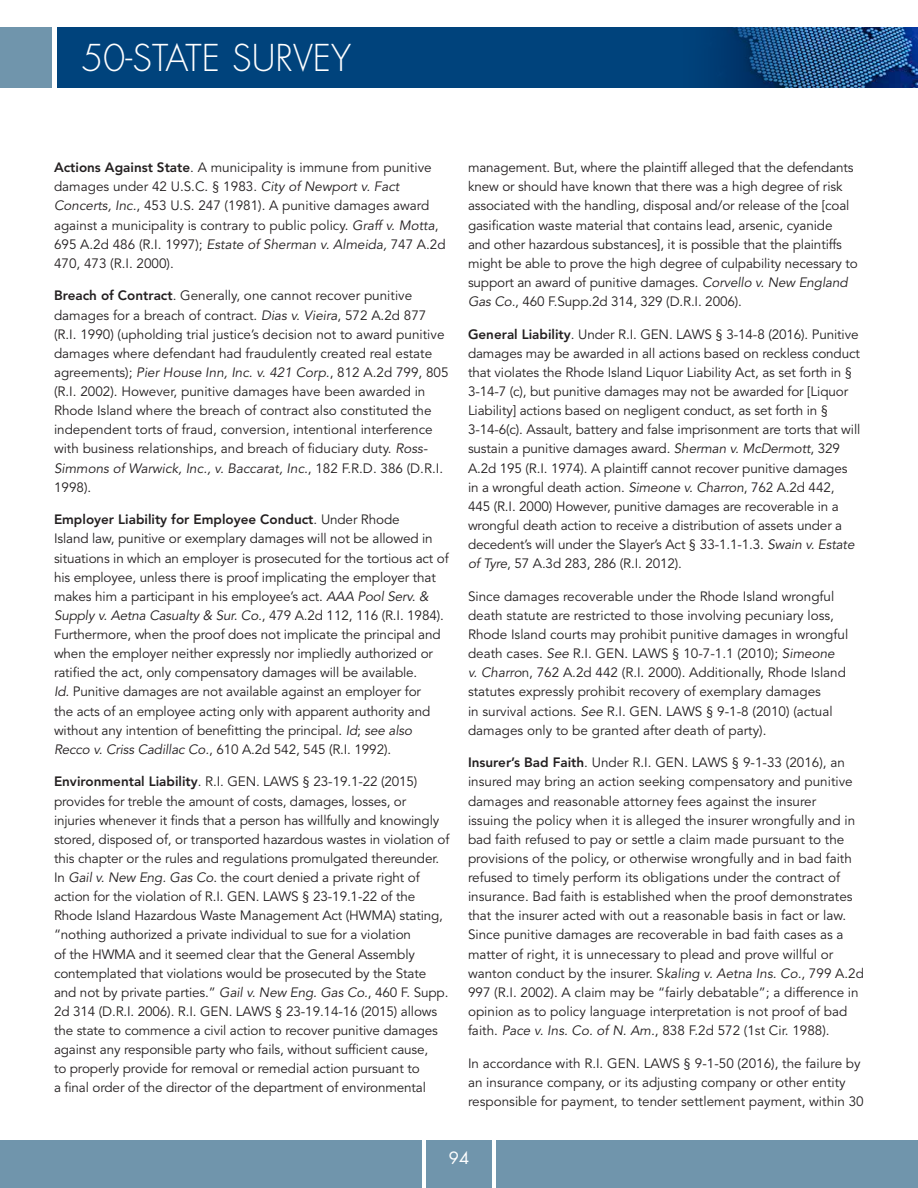
<style>
.page{position:relative;width:918px;height:1188px;background:#fff}
.page>*{position:absolute;margin:0;border:0;box-sizing:border-box;transform-origin:0 0}
.t1{font:300 36px "Futura Std";color:#fff}
.t2{font:16.5px "Futura Std";color:#fff}
.Body_Base{font:13.5px/19.2px "Avenir LT Std";letter-spacing:-.01em;color:#231f20}
.s1{font-weight:800}
.s2{font-style:italic}
</style>
<div class="page">
<div style="left:497px;top:1141px;width:421px;height:47px;background:#7095ac"></div>
<div style="left:426px;top:1141px;width:66px;height:47px;background:#7095ac"></div>
<div style="left:0;top:1141px;width:421px;height:47px;background:#7095ac"></div>
<div style="left:0;top:27px;width:52px;height:61px;background:#7095ac"></div>
<div style="left:57px;top:27px;width:861px;height:61px;background:#00437c"></div>
<img style="left:716px;top:27px;width:202px;height:61px">
<h1 class="t1" style="left:81px;top:36px;width:272px">50-STATE SURVEY</h1>
<p class="Body_Base" style="left:54px;top:158px;width:393px"><span class="s1">Actions Against State</span>. A municipality is immune from punitive damages under 42 U.S.C. § 1983. <span class="s2">City of Newport v. Fact Concerts, Inc.</span>, 453 U.S. 247 (1981). A punitive damages award against a municipality is contrary to public policy. <span class="s2">Graff v. Motta</span>, 695 A.2d 486 (R.I. 1997); <span class="s2">Estate of Sherman v. Almeida,</span> 747 A.2d 470, 473 (R.I. 2000).</p>
<p class="Body_Base" style="left:54px;top:287px;width:396px"><span class="s1">Breach of Contract</span>. Generally, one cannot recover punitive damages for a breach of contract. <span class="s2">Dias v. Vieira</span>, 572 A.2d 877 (R.I. 1990) (upholding trial justice’s decision not to award punitive damages where defendant had fraudulently created real estate agreements); <span class="s2">Pier House Inn, Inc. v. 421 Corp.</span>, 812 A.2d 799, 805 (R.I. 2002). However, punitive damages have been awarded in Rhode Island where the breach of contract also constituted the independent torts of fraud, conversion, intentional interference with business relationships, and breach of fiduciary duty. <span class="s2">Ross-Simmons of Warwick, Inc., v. Baccarat, Inc.</span>, 182 F.R.D. 386 (D.R.I.<br>1998).</p>
<p class="Body_Base" style="left:54px;top:510px;width:396px"><span class="s1">Employer Liability for Employee Conduct</span>. Under Rhode<br>Island law, punitive or exemplary damages will not be allowed in situations in which an employer is prosecuted for the tortious act of his employee, unless there is proof implicating the employer that makes him a participant in his employee’s act. <span class="s2">AAA Pool Serv. &amp; Supply v. Aetna Casualty &amp; Sur. Co.</span>, 479 A.2d 112, 116 (R.I. 1984).<br>Furthermore, when the proof does not implicate the principal and when the employer neither expressly nor impliedly authorized or ratified the act, only compensatory damages will be available.<br><span class="s2">Id.</span> Punitive damages are not available against an employer for<br>the acts of an employee acting only with apparent authority and without any intention of benefitting the principal. <span class="s2">Id</span>; <span class="s2">see also Recco v. Criss Cadillac Co.</span>, 610 A.2d 542, 545 (R.I. 1992).</p>
<p class="Body_Base" style="left:54px;top:773px;width:397px"><span class="s1">Environmental Liability</span>. R.I. GEN. LAWS § 23-19.1-22 (2015) provides for treble the amount of costs, damages, losses, or injuries whenever it finds that a person has willfully and knowingly stored, disposed of, or transported hazardous wastes in violation of this chapter or the rules and regulations promulgated thereunder.<br>In <span class="s2">Gail v. New Eng. Gas Co</span>. the court denied a private right of action for the violation of R.I. GEN. LAWS § 23-19.1-22 of the Rhode Island Hazardous Waste Management Act (HWMA) stating, “nothing authorized a private individual to sue for a violation<br>of the HWMA and it seemed clear that the General Assembly contemplated that violations would be prosecuted by the State and not by private parties.” <span class="s2">Gail v. New Eng. Gas Co.</span>, 460 F. Supp.<br>2d 314 (D.R.I. 2006). R.I. GEN. LAWS § 23-19.14-16 (2015) allows the state to commence a civil action to recover punitive damages against any responsible party who fails, without sufficient cause,<br>to properly provide for removal or remedial action pursuant to<br>a final order of the director of the department of environmental</p>
<p class="Body_Base" style="left:468px;top:158px;width:391px">management. But, where the plaintiff alleged that the defendants knew or should have known that there was a high degree of risk associated with the handling, disposal and/or release of the [coal gasification waste material that contains lead, arsenic, cyanide and other hazardous substances], it is possible that the plaintiffs might be able to prove the high degree of culpability necessary to support an award of punitive damages. <span class="s2">Corvello v. New England Gas Co.</span>, 460 F.Supp.2d 314, 329 (D.R.I. 2006).</p>
<p class="Body_Base" style="left:468px;top:325px;width:394px"><span class="s1">General Liability</span>. Under R.I. GEN. LAWS § 3-14-8 (2016). Punitive damages may be awarded in all actions based on reckless conduct that violates the Rhode Island Liquor Liability Act, as set forth in § 3-14-7 (c), but punitive damages may not be awarded for [Liquor Liability] actions based on negligent conduct, as set forth in § 3-14-6(c). Assault, battery and false imprisonment are torts that will sustain a punitive damages award. <span class="s2">Sherman v. McDermott</span>, 329<br>A.2d 195 (R.I. 1974). A plaintiff cannot recover punitive damages in a wrongful death action. <span class="s2">Simeone v. Charron</span>, 762 A.2d 442,<br>445 (R.I. 2000) However, punitive damages are recoverable in a wrongful death action to receive a distribution of assets under a decedent’s will under the Slayer’s Act § 33-1.1-1.3. <span class="s2">Swain v. Estate of Tyre</span>, 57 A.3d 283, 286 (R.I. 2012).</p>
<p class="Body_Base" style="left:468px;top:587px;width:382px">Since damages recoverable under the Rhode Island wrongful death statute are restricted to those involving pecuniary loss, Rhode Island courts may prohibit punitive damages in wrongful death cases. <span class="s2">See</span> R.I. GEN. LAWS § 10-7-1.1 (2010); <span class="s2">Simeone<br>v. Charro</span>n, 762 A.2d 442 (R.I. 2000). Additionally, Rhode Island statutes expressly prohibit recovery of exemplary damages<br>in survival actions. <span class="s2">See</span> R.I. GEN. LAWS § 9-1-8 (2010) (actual damages only to be granted after death of party).</p>
<p class="Body_Base" style="left:468px;top:753px;width:397px"><span class="s1">Insurer’s Bad Faith</span>. Under R.I. GEN. LAWS § 9-1-33 (2016), an insured may bring an action seeking compensatory and punitive damages and reasonable attorney fees against the insurer<br>issuing the policy when it is alleged the insurer wrongfully and in bad faith refused to pay or settle a claim made pursuant to the provisions of the policy, or otherwise wrongfully and in bad faith refused to timely perform its obligations under the contract of insurance. Bad faith is established when the proof demonstrates that the insurer acted with out a reasonable basis in fact or law.<br>Since punitive damages are recoverable in bad faith cases as a matter of right, it is unnecessary to plead and prove willful or wanton conduct by the insurer. S<span class="s2">kaling v. Aetna Ins. Co.</span>, 799 A.2d 997 (R.I. 2002). A claim may be “fairly debatable”; a difference in opinion as to policy language interpretation is not proof of bad faith. <span class="s2">Pace v. Ins. Co. of N. Am.</span>, 838 F.2d 572 (1st Cir. 1988).</p>
<p class="Body_Base" style="left:468px;top:1054px;width:397px">In accordance with R.I. GEN. LAWS § 9-1-50 (2016), the failure by an insurance company, or its adjusting company or other entity responsible for payment, to tender settlement payment, within 30</p>
<p class="t2" style="left:449px;top:1147px;width:22px">94</p>
</div>
